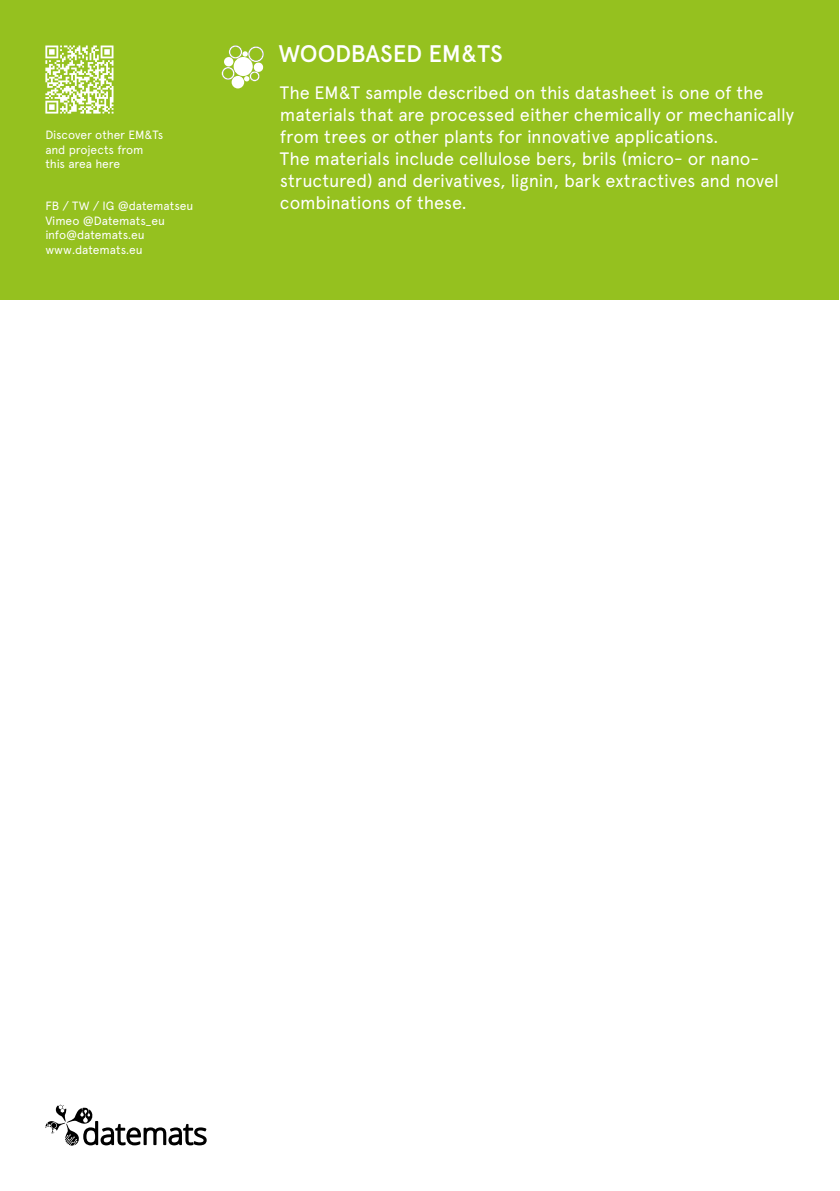
<style>
.page{position:relative;width:840px;height:1191px;background:#fff}
.page>*{position:absolute;margin:0;border:0;box-sizing:border-box;transform-origin:0 0}
.t1{font:500 24px "Apercu";letter-spacing:-.01em;color:#fff}
.t2{font:18px/22px "Apercu";letter-spacing:-.01em;color:#fff}
.t3{font:12px/14.4px "Apercu";letter-spacing:-.005em;color:#fff}
</style>
<div class="page">
<svg style="left:45px;top:1104px;width:161px;height:41px"></svg>
<div style="left:0;top:1px;width:838px;height:298px;background:#95c11f"></div>
<svg style="left:45px;top:45px;width:68px;height:69px"></svg>
<div style="left:231px;top:76px;width:13px;height:12px;background:#fff;border-radius:50%"></div>
<svg style="left:233px;top:57px;width:19px;height:19px"></svg>
<svg style="left:242px;top:51px;width:22px;height:30px"></svg>
<div style="left:224px;top:57px;width:9px;height:9px;background:#fff;border-radius:50%"></div>
<div style="left:249px;top:47px;width:14px;height:14px;background:#95c11f;border-radius:50%"></div>
<div style="left:248px;top:47px;width:15px;height:15px;border:1px solid #000;border-radius:50%"></div>
<div style="left:248px;top:46px;width:15px;height:16px;border:1px solid #fff;border-radius:50%"></div>
<div style="left:250px;top:72px;width:9px;height:8px;background:#95c11f;border-radius:50%"></div>
<div style="left:250px;top:72px;width:9px;height:9px;border:1px solid #000;border-radius:50%"></div>
<div style="left:249px;top:71px;width:10px;height:10px;border:1px solid #fff;border-radius:50%"></div>
<div style="left:229px;top:46px;width:13px;height:12px;border:1px solid #000;border-radius:50%"></div>
<div style="left:229px;top:45px;width:13px;height:14px;border:1px solid #fff;border-radius:50%"></div>
<div style="left:222px;top:67px;width:12px;height:12px;border:1px solid #000;border-radius:50%"></div>
<div style="left:222px;top:67px;width:12px;height:13px;border:1px solid #fff;border-radius:50%"></div>
<p class="t3" style="left:45px;top:128px;width:119px">Discover other EM&amp;Ts and projects from this area here</p>
<p class="t3" style="left:45px;top:199px;width:149px">FB / TW / IG @datematseu<br>Vimeo @Datemats_eu info@datemats.eu www.datemats.eu</p>
<h1 class="t1" style="left:278px;top:40px;width:225px">WOODBASED EM&amp;TS</h1>
<p class="t2" style="left:280px;top:81px;width:515px">The EM&amp;T sample described on this datasheet is one of the materials that are processed either chemically or mechanically from trees or other plants for innovative applications.<br>The materials include cellulose bers, brils (micro- or nano&shy;structured) and derivatives, lignin, bark extractives and novel combinations of these.</p>
</div>
